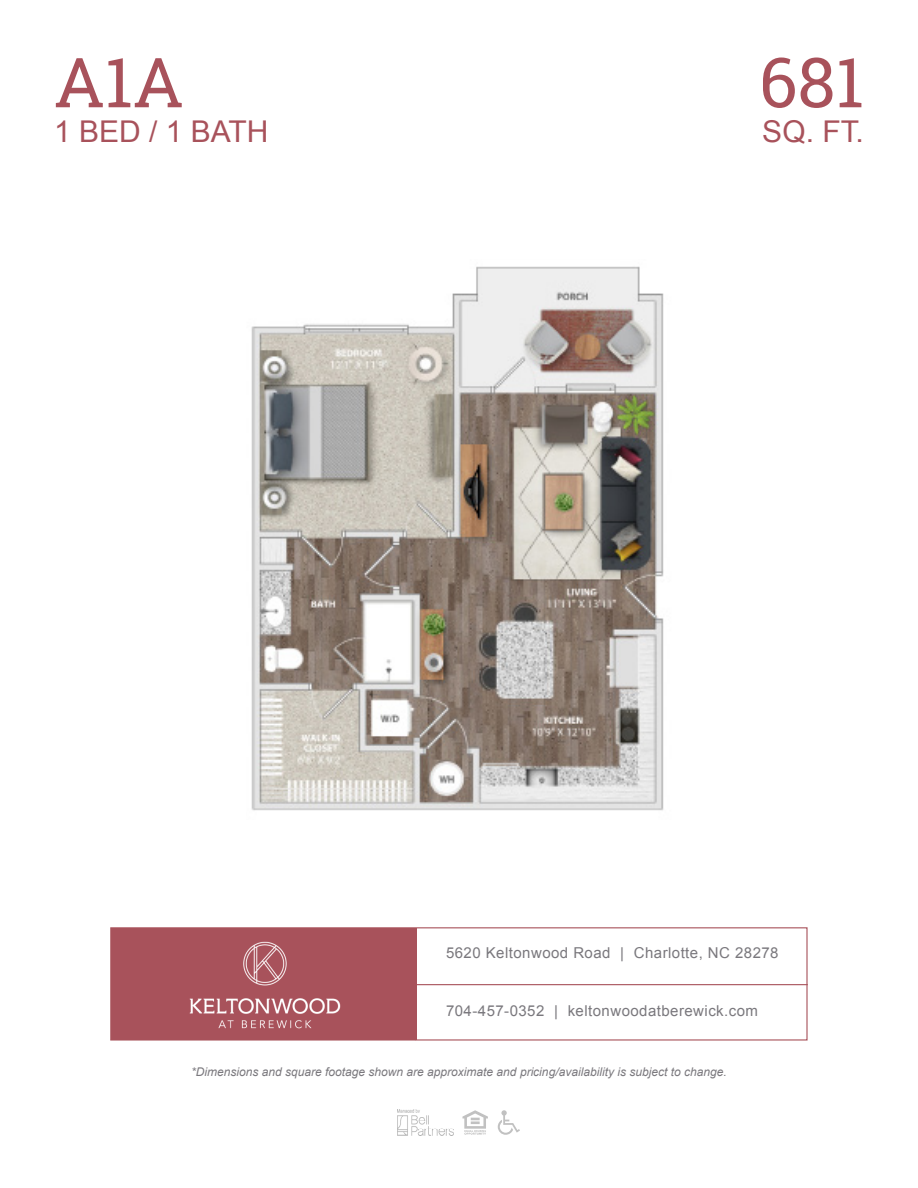
<style>
.page{position:relative;width:918px;height:1188px;background:#fff}
.page>*{position:absolute;margin:0;border:0;box-sizing:border-box;transform-origin:0 0}
.NAME_Sans_Serif{font:69px "Roboto Slab";color:#a8525b}
.Sq_Ft_-_NUMBER{font:69px "Roboto Slab";color:#a8525b}
.Floorplan_Details{font:30px "Arial";color:#a8525b}
.Sq_Ft-_Text{font:30px "Arial";color:#a8525b}
.t1{font:15px "Arial";letter-spacing:.03em;color:#7a787d}
.t2{font:italic 12px "Arial";color:#7a787d}
</style>
<div class="page">
<div style="left:110px;top:927px;width:698px;height:114px;border:1px solid #a8525b"></div>
<hr style="left:415px;top:984px;width:393px;height:1px;background:#a8525b">
<div style="left:111px;top:928px;width:305px;height:112px;background:#a8525b"></div>
<img style="left:189px;top:941px;width:151px;height:88px">
<svg style="left:462px;top:1110px;width:26px;height:25px"></svg>
<svg style="left:498px;top:1110px;width:22px;height:25px"></svg>
<img style="left:398px;top:1109px;width:56px;height:27px">
<img style="left:251px;top:266px;width:413px;height:545px">
<p class="NAME_Sans_Serif" style="left:54px;top:35px;width:131px">A1A</p>
<p class="Sq_Ft_-_NUMBER" style="left:759px;top:35px;width:107px">681</p>
<p class="Floorplan_Details" style="left:54px;top:112px;width:216px">1 BED / 1 BATH</p>
<p class="Sq_Ft-_Text" style="left:762px;top:112px;width:103px">SQ. FT.</p>
<p class="t1" style="left:446px;top:942px;width:334px">5620 Keltonwood Road | Charlotte, NC 28278</p>
<p class="t1" style="left:446px;top:1001px;width:314px">704-457-0352 | keltonwoodatberewick.com</p>
<p class="t2" style="left:191px;top:1064px;width:537px">*Dimensions and square footage shown are approximate and pricing/availability is subject to change.</p>
</div>
